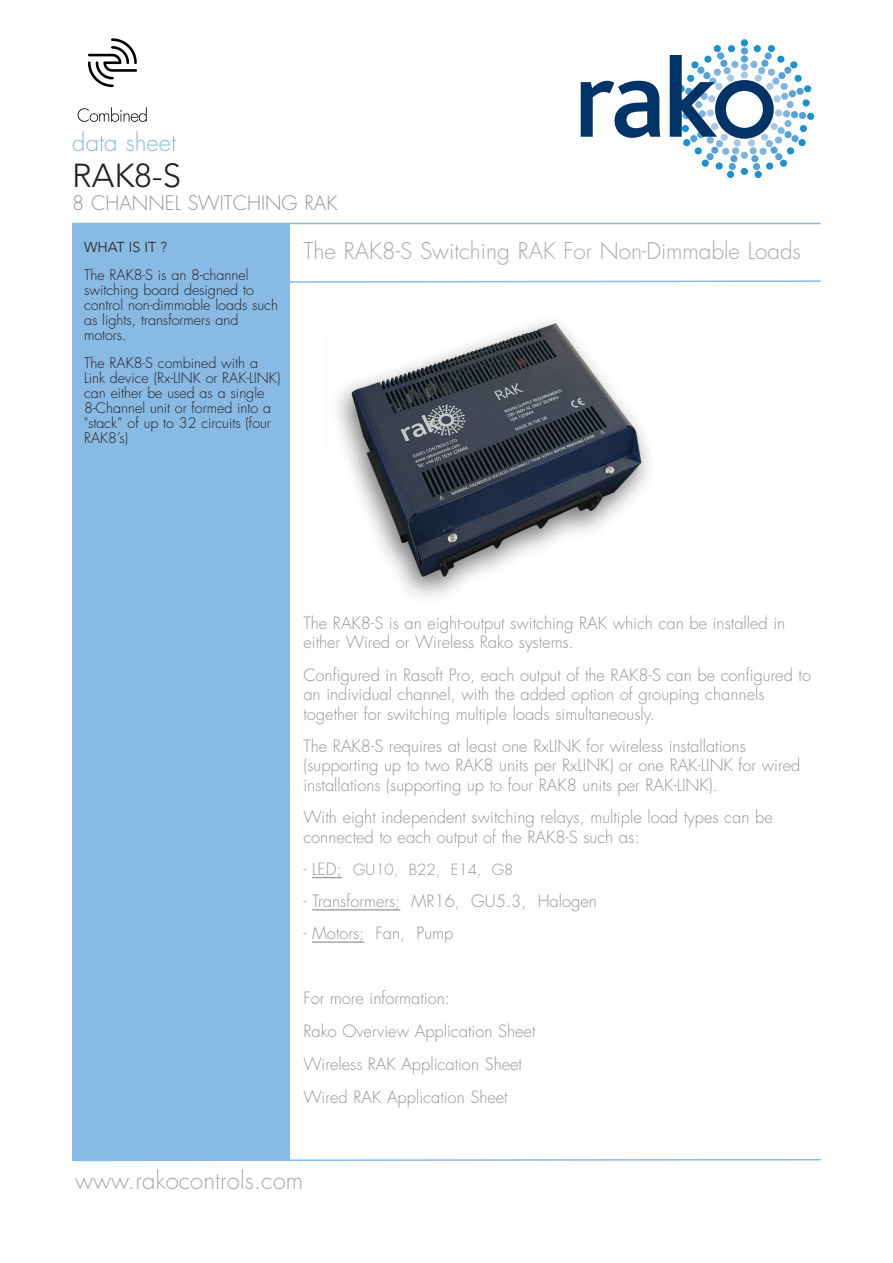
<style>
.page{position:relative;width:893px;height:1263px;background:#fff}
.page>*{position:absolute;margin:0;border:0;box-sizing:border-box;transform-origin:0 0}
.t1{font:300 33px "Avenir";color:#231f20}
.t2{font:300 24px "Futura";color:#a8a9ad}
.t3{font:300 24px "Futura";color:#89bae4}
.t4{font:300 22.5px "Futura";color:#a8a9ad}
.t5{font:300 19.5px "Futura";color:#939598}
.t6{font:300 16.5px/19.5px "Futura";color:#939598}
.t7{font:300 15px "Futura";color:#939598}
.t8{font:300 14.25px/15px "Futura";color:#231f20}
.t9{font:300 14.25px "Avenir";color:#231f20}
.s1{font-size:16.5px}
</style>
<div class="page">
<img style="left:77px;top:38px;width:70px;height:84px">
<hr style="left:72px;top:223px;width:749px;height:1px;background:#89bae4">
<svg style="left:290px;top:280px;width:531px;height:3px"></svg>
<svg style="left:74px;top:1159px;width:747px;height:3px"></svg>
<div style="left:72px;top:224px;width:218px;height:936px;background:#89bae4"></div>
<hr style="left:312px;top:877px;width:30px;height:1px;background:#939598">
<hr style="left:312px;top:909px;width:88px;height:1px;background:#939598">
<hr style="left:312px;top:941px;width:52px;height:2px;background:#939598">
<div style="left:741px;top:39px;width:7px;height:7px;background:#1d90d0;border-radius:50%"></div>
<div style="left:727px;top:171px;width:7px;height:7px;background:#1d90d0;border-radius:3px"></div>
<div style="left:754px;top:171px;width:8px;height:7px;background:#1d90d0;border-radius:3px"></div>
<div style="left:807px;top:113px;width:7px;height:7px;background:#1d90d0;border-radius:50%"></div>
<div style="left:741px;top:168px;width:7px;height:7px;background:#1d90d0;border-radius:50%"></div>
<svg style="left:581px;top:81px;width:79px;height:57px"></svg>
<svg style="left:670px;top:44px;width:142px;height:126px"></svg>
<img style="left:337px;top:321px;width:311px;height:275px">
<h2 class="t3" style="left:72px;top:132px;width:105px">data sheet</h2>
<h1 class="t1" style="left:72px;top:157px;width:110px">RAK8-S</h1>
<p class="t5" style="left:72px;top:194px;width:267px">8 CHANNEL SWITCHING RAK</p>
<p class="t9" style="left:84px;top:239px;width:85px">WHAT IS IT ?</p>
<p class="t8" style="left:84px;top:269px;width:196px">The RAK8-S is an 8-channel switching board designed to control non-dimmable loads such as lights, transformers and motors.</p>
<p class="t8" style="left:84px;top:356px;width:198px">The RAK8-S combined with a<br>Link device (Rx-LINK or RAK-LINK) can either be used as a single<br>8-Channel unit or formed into a "stack” of up to 32 circuits (four<br>RAK8’s)</p>
<h3 class="t4" style="left:303px;top:241px;width:499px">The RAK8-S Switching RAK For Non-Dimmable Loads</h3>
<p class="t6" style="left:303px;top:614px;width:483px">The RAK8-S is an eight-output switching RAK which can be installed in either Wired or Wireless Rako systems.</p>
<p class="t6" style="left:303px;top:666px;width:509px">Configured in Rasoft Pro, each output of the RAK8-S can be configured to an individual channel, with the added option of grouping channels together for switching multiple loads simultaneously.</p>
<p class="t6" style="left:303px;top:737px;width:498px">The RAK8-S requires at least one RxLINK for wireless installations (supporting up to two RAK8 units per RxLINK) or one RAK-LINK for wired installations (supporting up to four RAK8 units per RAK-LINK).</p>
<p class="t6" style="left:303px;top:809px;width:471px">With eight independent switching relays, multiple load types can be connected to each output of the RAK8-S such as:</p>
<p class="t7" style="left:303px;top:862px;width:212px"><span class="s1">- LED;</span> GU10, B22, E14, G8</p>
<p class="t6" style="left:303px;top:893px;width:295px">- Transformers; MR16, GU5.3, Halogen</p>
<p class="t6" style="left:303px;top:925px;width:152px">- Motors; Fan, Pump</p>
<p class="t6" style="left:303px;top:983px;width:234px;line-height:33px">For more information:<br>Rako Overview Application Sheet<br>Wireless RAK Application Sheet<br>Wired RAK Application Sheet</p>
<h2 class="t2" style="left:75px;top:1169px;width:229px">www.rakocontrols.com</h2>
</div>
